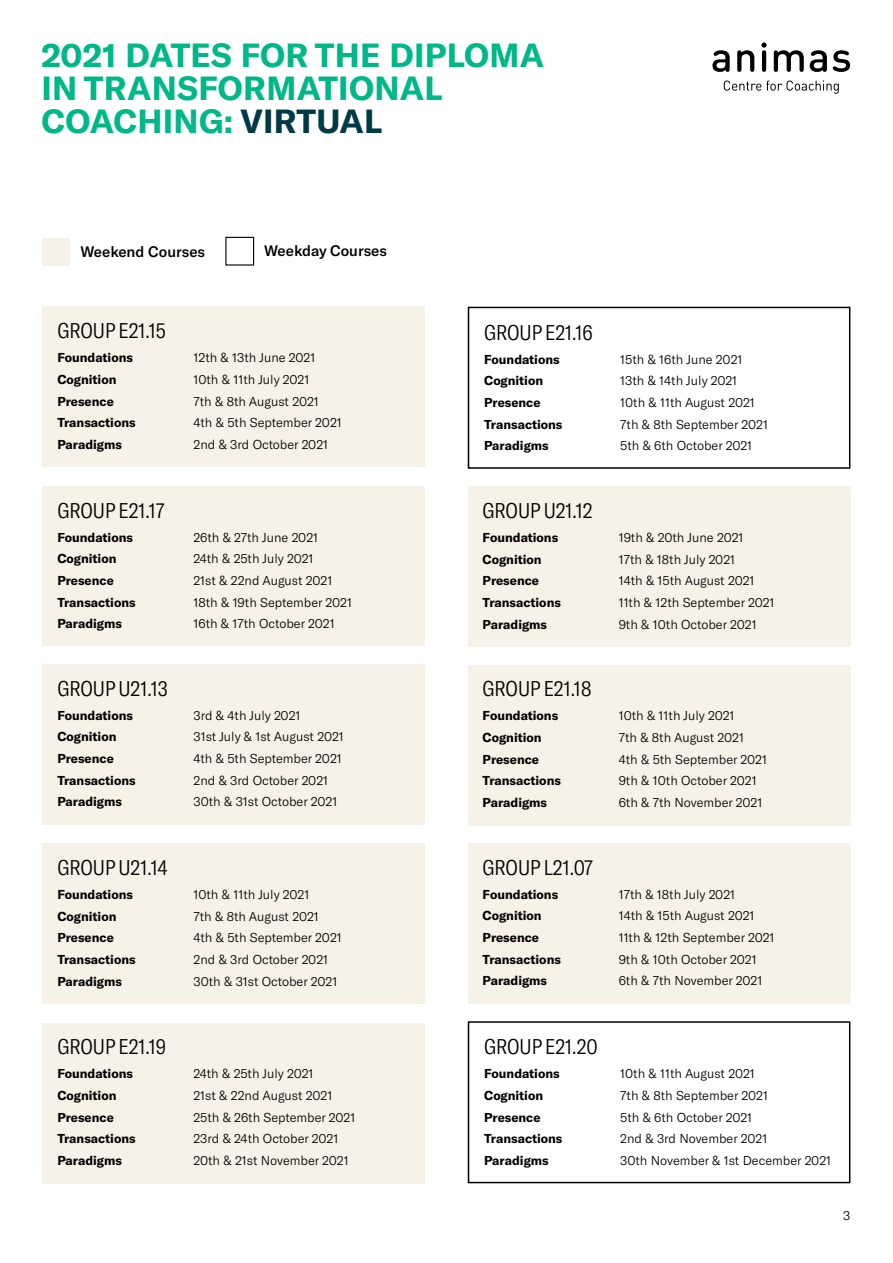
<style>
.page{position:relative;width:893px;height:1263px;background:#fff}
.page>*{position:absolute;margin:0;border:0;box-sizing:border-box;transform-origin:0 0}
.t1{font:700 33px/33px "GT America";letter-spacing:.01em;color:#00b788}
.t2{font:300 condensed 21px "GT America";color:#000}
.t3{font:500 15px "GT America";color:#000}
.t4{font:300 12.75px "GT America";color:#000}
.t5{font:700 12.75px "GT America";color:#000}
.s1{color:#003a44}
</style>
<div class="page">
<svg style="left:712px;top:50px;width:18px;height:22px"></svg>
<svg style="left:737px;top:50px;width:17px;height:22px"></svg>
<svg style="left:761px;top:43px;width:6px;height:29px"></svg>
<svg style="left:774px;top:50px;width:30px;height:22px"></svg>
<svg style="left:810px;top:50px;width:17px;height:22px"></svg>
<svg style="left:833px;top:50px;width:17px;height:22px"></svg>
<svg style="left:724px;top:80px;width:115px;height:14px"></svg>
<div style="left:43px;top:238px;width:27px;height:28px;background:#f7f2e8"></div>
<div style="left:225px;top:237px;width:29px;height:29px;border:1px solid #000"></div>
<div style="left:43px;top:486px;width:382px;height:159px;background:#f7f2e8"></div>
<div style="left:43px;top:664px;width:382px;height:161px;background:#f7f2e8"></div>
<div style="left:468px;top:486px;width:382px;height:161px;background:#f7f2e8"></div>
<div style="left:468px;top:307px;width:382px;height:162px;border:2px solid #000"></div>
<div style="left:43px;top:307px;width:382px;height:160px;background:#f7f2e8"></div>
<div style="left:468px;top:665px;width:382px;height:160px;background:#f7f2e8"></div>
<div style="left:43px;top:843px;width:382px;height:161px;background:#f7f2e8"></div>
<div style="left:43px;top:1023px;width:382px;height:160px;background:#f7f2e8"></div>
<div style="left:468px;top:843px;width:382px;height:160px;background:#f7f2e8"></div>
<div style="left:468px;top:1021px;width:382px;height:162px;border:2px solid #000"></div>
<h1 class="t1" style="left:41px;top:38px;width:504px">2021 DATES FOR THE DIPLOMA<br>IN TRANSFORMATIONAL<br>COACHING: <span class="s1">VIRTUAL</span></h1>
<p class="t3" style="left:80px;top:243px;width:126px">Weekend Courses</p>
<p class="t3" style="left:264px;top:242px;width:124px">Weekday Courses</p>
<h2 class="t2" style="left:57px;top:319px;width:110px">GROUP E21.15</h2>
<p class="t5" style="left:57px;top:350px;width:77px">Foundations</p>
<p class="t4" style="left:193px;top:350px;width:123px">12th &amp; 13th June 2021</p>
<p class="t5" style="left:57px;top:371px;width:61px">Cognition</p>
<p class="t4" style="left:193px;top:372px;width:117px">10th &amp; 11th July 2021</p>
<p class="t5" style="left:57px;top:393px;width:58px">Presence</p>
<p class="t4" style="left:193px;top:394px;width:127px">7th &amp; 8th August 2021</p>
<p class="t5" style="left:57px;top:415px;width:80px">Transactions</p>
<p class="t4" style="left:193px;top:415px;width:150px">4th &amp; 5th September 2021</p>
<p class="t5" style="left:57px;top:436px;width:66px">Paradigms</p>
<p class="t4" style="left:193px;top:437px;width:136px">2nd &amp; 3rd October 2021</p>
<h2 class="t2" style="left:57px;top:498px;width:109px">GROUP E21.17</h2>
<p class="t5" style="left:57px;top:529px;width:77px">Foundations</p>
<p class="t4" style="left:193px;top:530px;width:126px">26th &amp; 27th June 2021</p>
<p class="t5" style="left:57px;top:551px;width:61px">Cognition</p>
<p class="t4" style="left:193px;top:551px;width:122px">24th &amp; 25th July 2021</p>
<p class="t5" style="left:57px;top:573px;width:58px">Presence</p>
<p class="t4" style="left:193px;top:573px;width:140px">21st &amp; 22nd August 2021</p>
<p class="t5" style="left:57px;top:594px;width:80px">Transactions</p>
<p class="t4" style="left:193px;top:595px;width:160px">18th &amp; 19th September 2021</p>
<p class="t5" style="left:57px;top:616px;width:66px">Paradigms</p>
<p class="t4" style="left:193px;top:616px;width:143px">16th &amp; 17th October 2021</p>
<h2 class="t2" style="left:57px;top:676px;width:112px">GROUP U21.13</h2>
<p class="t5" style="left:57px;top:707px;width:77px">Foundations</p>
<p class="t4" style="left:193px;top:708px;width:109px">3rd &amp; 4th July 2021</p>
<p class="t5" style="left:57px;top:729px;width:61px">Cognition</p>
<p class="t4" style="left:193px;top:729px;width:152px">31st July &amp; 1st August 2021</p>
<p class="t5" style="left:57px;top:750px;width:58px">Presence</p>
<p class="t4" style="left:193px;top:751px;width:150px">4th &amp; 5th September 2021</p>
<p class="t5" style="left:57px;top:772px;width:80px">Transactions</p>
<p class="t4" style="left:193px;top:773px;width:136px">2nd &amp; 3rd October 2021</p>
<p class="t5" style="left:57px;top:794px;width:66px">Paradigms</p>
<p class="t4" style="left:193px;top:794px;width:145px">30th &amp; 31st October 2021</p>
<h2 class="t2" style="left:57px;top:856px;width:112px">GROUP U21.14</h2>
<p class="t5" style="left:57px;top:886px;width:77px">Foundations</p>
<p class="t4" style="left:193px;top:887px;width:117px">10th &amp; 11th July 2021</p>
<p class="t5" style="left:57px;top:908px;width:61px">Cognition</p>
<p class="t4" style="left:193px;top:909px;width:127px">7th &amp; 8th August 2021</p>
<p class="t5" style="left:57px;top:930px;width:58px">Presence</p>
<p class="t4" style="left:193px;top:930px;width:150px">4th &amp; 5th September 2021</p>
<p class="t5" style="left:57px;top:951px;width:80px">Transactions</p>
<p class="t4" style="left:193px;top:952px;width:136px">2nd &amp; 3rd October 2021</p>
<p class="t5" style="left:57px;top:973px;width:66px">Paradigms</p>
<p class="t4" style="left:193px;top:974px;width:145px">30th &amp; 31st October 2021</p>
<h2 class="t2" style="left:57px;top:1035px;width:110px">GROUP E21.19</h2>
<p class="t5" style="left:57px;top:1066px;width:77px">Foundations</p>
<p class="t4" style="left:193px;top:1066px;width:122px">24th &amp; 25th July 2021</p>
<p class="t5" style="left:57px;top:1087px;width:61px">Cognition</p>
<p class="t4" style="left:193px;top:1088px;width:140px">21st &amp; 22nd August 2021</p>
<p class="t5" style="left:57px;top:1109px;width:58px">Presence</p>
<p class="t4" style="left:193px;top:1110px;width:163px">25th &amp; 26th September 2021</p>
<p class="t5" style="left:57px;top:1131px;width:80px">Transactions</p>
<p class="t4" style="left:193px;top:1131px;width:146px">23rd &amp; 24th October 2021</p>
<p class="t5" style="left:57px;top:1152px;width:66px">Paradigms</p>
<p class="t4" style="left:193px;top:1153px;width:157px">20th &amp; 21st November 2021</p>
<h2 class="t2" style="left:484px;top:320px;width:110px">GROUP E21.16</h2>
<p class="t5" style="left:484px;top:351px;width:77px">Foundations</p>
<p class="t4" style="left:620px;top:352px;width:124px">15th &amp; 16th June 2021</p>
<p class="t5" style="left:484px;top:373px;width:61px">Cognition</p>
<p class="t4" style="left:620px;top:373px;width:119px">13th &amp; 14th July 2021</p>
<p class="t5" style="left:484px;top:395px;width:58px">Presence</p>
<p class="t4" style="left:620px;top:395px;width:136px">10th &amp; 11th August 2021</p>
<p class="t5" style="left:484px;top:416px;width:80px">Transactions</p>
<p class="t4" style="left:620px;top:417px;width:149px">7th &amp; 8th September 2021</p>
<p class="t5" style="left:484px;top:438px;width:66px">Paradigms</p>
<p class="t4" style="left:620px;top:438px;width:134px">5th &amp; 6th October 2021</p>
<h2 class="t2" style="left:483px;top:499px;width:112px">GROUP U21.12</h2>
<p class="t5" style="left:483px;top:529px;width:77px">Foundations</p>
<p class="t4" style="left:619px;top:530px;width:126px">19th &amp; 20th June 2021</p>
<p class="t5" style="left:483px;top:551px;width:61px">Cognition</p>
<p class="t4" style="left:619px;top:552px;width:118px">17th &amp; 18th July 2021</p>
<p class="t5" style="left:483px;top:573px;width:58px">Presence</p>
<p class="t4" style="left:619px;top:573px;width:137px">14th &amp; 15th August 2021</p>
<p class="t5" style="left:483px;top:594px;width:80px">Transactions</p>
<p class="t4" style="left:619px;top:595px;width:157px">11th &amp; 12th September 2021</p>
<p class="t5" style="left:483px;top:616px;width:66px">Paradigms</p>
<p class="t4" style="left:619px;top:617px;width:139px">9th &amp; 10th October 2021</p>
<h2 class="t2" style="left:483px;top:677px;width:110px">GROUP E21.18</h2>
<p class="t5" style="left:483px;top:708px;width:77px">Foundations</p>
<p class="t4" style="left:619px;top:708px;width:117px">10th &amp; 11th July 2021</p>
<p class="t5" style="left:483px;top:729px;width:61px">Cognition</p>
<p class="t4" style="left:619px;top:730px;width:127px">7th &amp; 8th August 2021</p>
<p class="t5" style="left:483px;top:751px;width:58px">Presence</p>
<p class="t4" style="left:619px;top:752px;width:150px">4th &amp; 5th September 2021</p>
<p class="t5" style="left:483px;top:773px;width:80px">Transactions</p>
<p class="t4" style="left:619px;top:773px;width:139px">9th &amp; 10th October 2021</p>
<p class="t5" style="left:483px;top:794px;width:66px">Paradigms</p>
<p class="t4" style="left:619px;top:795px;width:145px">6th &amp; 7th November 2021</p>
<h2 class="t2" style="left:483px;top:855px;width:112px">GROUP L21.07</h2>
<p class="t5" style="left:483px;top:886px;width:77px">Foundations</p>
<p class="t4" style="left:619px;top:886px;width:118px">17th &amp; 18th July 2021</p>
<p class="t5" style="left:483px;top:908px;width:61px">Cognition</p>
<p class="t4" style="left:619px;top:908px;width:137px">14th &amp; 15th August 2021</p>
<p class="t5" style="left:483px;top:929px;width:58px">Presence</p>
<p class="t4" style="left:619px;top:930px;width:157px">11th &amp; 12th September 2021</p>
<p class="t5" style="left:483px;top:951px;width:80px">Transactions</p>
<p class="t4" style="left:619px;top:951px;width:139px">9th &amp; 10th October 2021</p>
<p class="t5" style="left:483px;top:973px;width:66px">Paradigms</p>
<p class="t4" style="left:619px;top:973px;width:145px">6th &amp; 7th November 2021</p>
<h2 class="t2" style="left:484px;top:1035px;width:115px">GROUP E21.20</h2>
<p class="t5" style="left:484px;top:1066px;width:77px">Foundations</p>
<p class="t4" style="left:620px;top:1066px;width:136px">10th &amp; 11th August 2021</p>
<p class="t5" style="left:484px;top:1087px;width:61px">Cognition</p>
<p class="t4" style="left:620px;top:1088px;width:149px">7th &amp; 8th September 2021</p>
<p class="t5" style="left:484px;top:1109px;width:58px">Presence</p>
<p class="t4" style="left:620px;top:1110px;width:134px">5th &amp; 6th October 2021</p>
<p class="t5" style="left:484px;top:1131px;width:80px">Transactions</p>
<p class="t4" style="left:620px;top:1131px;width:149px">2nd &amp; 3rd November 2021</p>
<p class="t5" style="left:484px;top:1152px;width:66px">Paradigms</p>
<p class="t4" style="left:620px;top:1153px;width:212px">30th November &amp; 1st December 2021</p>
<p class="t4" style="left:843px;top:1208px;width:9px">3</p>
</div>
